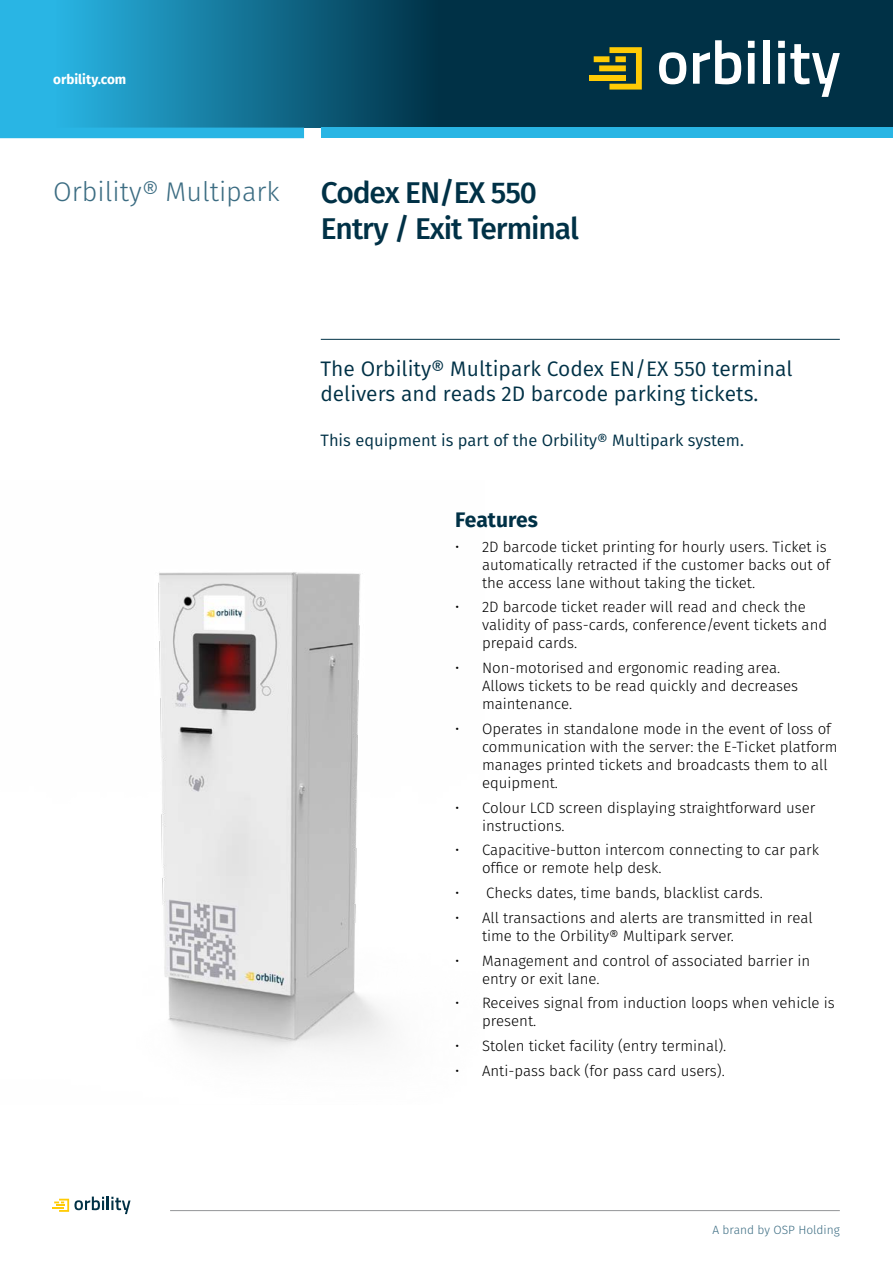
<style>
.page{position:relative;width:893px;height:1263px;background:#fff}
.page>*{position:absolute;margin:0;border:0;box-sizing:border-box;transform-origin:0 0}
.t1{font:500 30px/36px "Fira Sans";letter-spacing:-.035em;color:#003146}
.t2{font:300 27px "Fira Sans";color:#3b6c82}
.t3{font:21px/25.2px "Fira Sans";color:#003146}
.t4{font:700 21px "Fira Sans";color:#003146}
.t5{font:16.5px "Fira Sans";color:#003146}
.t6{font:300 15px/18px "Fira Sans";color:#000}
.t7{font:700 13.5px "Fira Sans";color:#fff}
.t8{font:300 12px "Fira Sans";color:#3b6c82}
</style>
<div class="page">
<svg style="left:53px;top:1196px;width:78px;height:18px"></svg>
<hr style="left:170px;top:1210px;width:670px;height:1px;background:#939598">
<img style="left:158px;top:572px;width:231px;height:482px">
<svg style="left:0;top:0;width:893px;height:128px;background:#0c5976"></svg>
<div style="left:321px;top:128px;width:572px;height:10px;background:#29b5e4"></div>
<div style="left:0;top:128px;width:304px;height:10px;background:#29b5e4"></div>
<div style="left:589px;top:75px;width:37px;height:5px;background:#ffcb05"></div>
<svg style="left:594px;top:47px;width:48px;height:43px;background:#827f24"></svg>
<svg style="left:659px;top:52px;width:27px;height:32px"></svg>
<svg style="left:693px;top:40px;width:48px;height:44px"></svg>
<svg style="left:748px;top:41px;width:7px;height:43px"></svg>
<div style="left:763px;top:40px;width:7px;height:44px;background:#fff"></div>
<svg style="left:778px;top:41px;width:62px;height:56px"></svg>
<hr style="left:321px;top:339px;width:519px;height:1px;background:#003146">
<p class="t7" style="left:53px;top:70px;width:75px">orbility.com</p>
<h2 class="t2" style="left:53px;top:173px;width:228px">Orbility® Multipark</h2>
<h1 class="t1" style="left:321px;top:175px;width:260px">Codex EN/EX 550<br>Entry / Exit Terminal</h1>
<h3 class="t3" style="left:321px;top:356px;width:473px">The Orbility® Multipark Codex EN/EX 550 terminal delivers and reads 2D barcode parking tickets.</h3>
<p class="t5" style="left:321px;top:429px;width:425px">This equipment is part of the Orbility® Multipark system.</p>
<h3 class="t4" style="left:455px;top:505px;width:85px">Features</h3>
<p class="t6" style="left:482px;top:537px;width:350px;text-indent:-27px">• 2D barcode ticket printing for hourly users. Ticket is automatically retracted if the customer backs out of the access lane without taking the ticket.</p>
<p class="t6" style="left:482px;top:598px;width:347px;text-indent:-27px">• 2D barcode ticket reader will read and check the validity of pass-cards, conference/event tickets and prepaid cards.</p>
<p class="t6" style="left:482px;top:659px;width:318px;text-indent:-27px">• Non-motorised and ergonomic reading area.<br>Allows tickets to be read quickly and decreases maintenance.</p>
<p class="t6" style="left:482px;top:719px;width:357px;text-indent:-27px">• Operates in standalone mode in the event of loss of communication with the server: the E-Ticket platform manages printed tickets and broadcasts them to all equipment.</p>
<p class="t6" style="left:482px;top:798px;width:335px;text-indent:-27px">• Colour LCD screen displaying straightforward user instructions.</p>
<p class="t6" style="left:482px;top:841px;width:338px;text-indent:-27px">• Capacitive-button intercom connecting to car park office or remote help desk.</p>
<p class="t6" style="left:455px;top:884px;width:309px">• Checks dates, time bands, blacklist cards.</p>
<p class="t6" style="left:482px;top:908px;width:332px;text-indent:-27px">• All transactions and alerts are transmitted in real time to the Orbility® Multipark server.</p>
<p class="t6" style="left:482px;top:951px;width:330px;text-indent:-27px">• Management and control of associated barrier in entry or exit lane.</p>
<p class="t6" style="left:482px;top:994px;width:354px;text-indent:-27px">• Receives signal from induction loops when vehicle is present.</p>
<p class="t6" style="left:455px;top:1037px;width:273px">• Stolen ticket facility (entry terminal).</p>
<p class="t6" style="left:455px;top:1061px;width:271px">• Anti-pass back (for pass card users).</p>
<p class="t8" style="left:712px;top:1221px;width:129px">A brand by OSP Holding</p>
</div>
